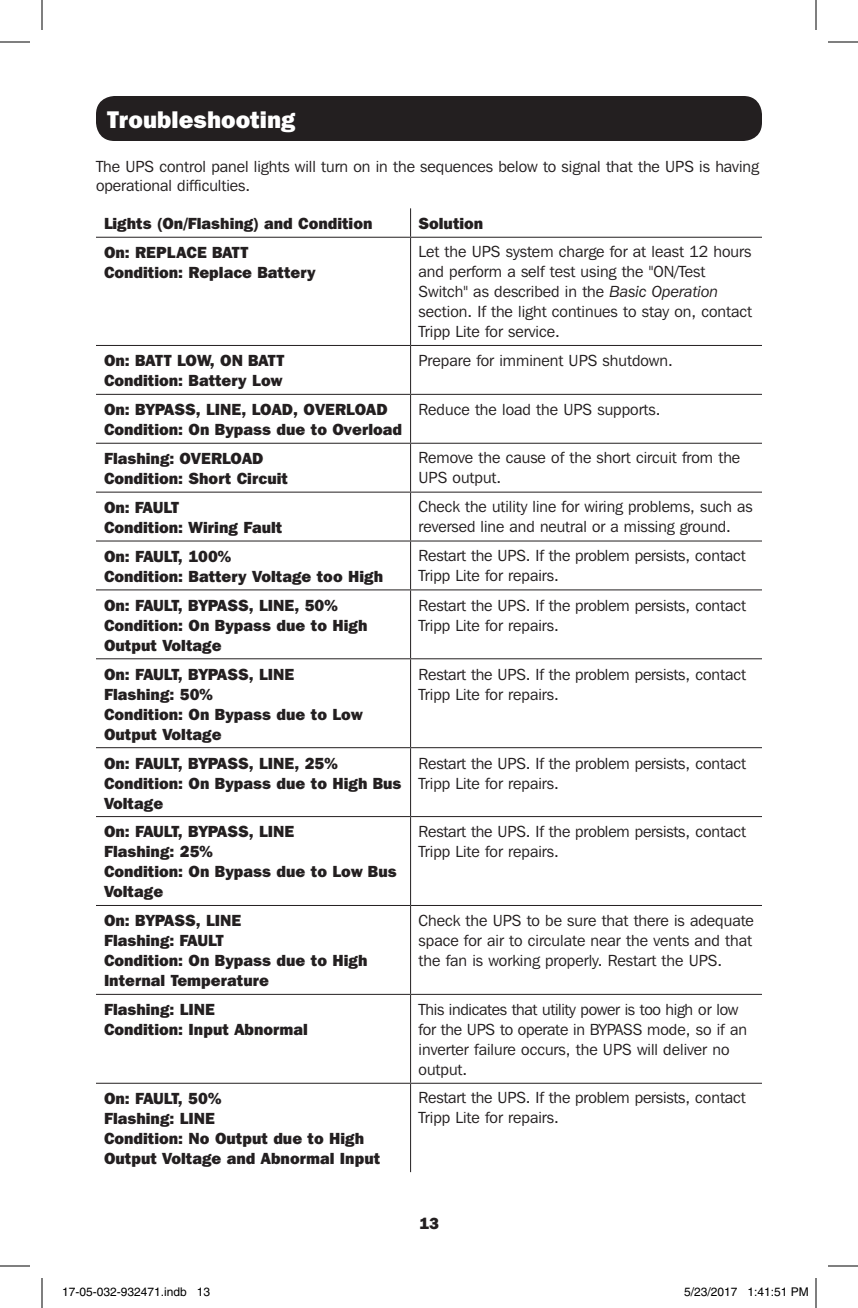
<style>
.page{position:relative;width:858px;height:1308px;background:#fff}
.page>*{position:absolute;margin:0;border:0;box-sizing:border-box;transform-origin:0 0}
.t1{font:800 24px "Franklin Gothic IT Cby BT";color:#fff}
.BODY_TEXT{font:16px/20px "Franklin Gothic IT Cby BT";color:#231f20}
.BODY_TEXT-2{font:800 16px/20px "Franklin Gothic IT Cby BT";color:#231f20}
.t2{font:12px "Helvetica";color:#000}
.s1{font-style:italic}
</style>
<div class="page">
<div style="left:96px;top:96px;width:666px;height:45px;background:#231f20;border-radius:18px"></div>
<svg style="left:410px;top:208px;width:1px;height:29px"></svg>
<hr style="left:96px;top:237px;width:315px;height:1px;background:#231f20">
<hr style="left:411px;top:237px;width:351px;height:1px;background:#231f20">
<hr style="left:410px;top:238px;width:1px;height:107px;background:#231f20">
<hr style="left:96px;top:345px;width:315px;height:1px;background:#231f20">
<hr style="left:411px;top:345px;width:351px;height:1px;background:#231f20">
<hr style="left:410px;top:346px;width:1px;height:48px;background:#231f20">
<hr style="left:96px;top:394px;width:315px;height:1px;background:#231f20">
<hr style="left:411px;top:394px;width:351px;height:1px;background:#231f20">
<hr style="left:410px;top:395px;width:1px;height:48px;background:#231f20">
<hr style="left:96px;top:443px;width:315px;height:1px;background:#231f20">
<hr style="left:411px;top:443px;width:351px;height:1px;background:#231f20">
<hr style="left:410px;top:444px;width:1px;height:48px;background:#231f20">
<hr style="left:96px;top:492px;width:315px;height:1px;background:#231f20">
<hr style="left:411px;top:492px;width:351px;height:1px;background:#231f20">
<hr style="left:410px;top:493px;width:1px;height:48px;background:#231f20">
<hr style="left:96px;top:541px;width:315px;height:1px;background:#231f20">
<hr style="left:411px;top:541px;width:351px;height:1px;background:#231f20">
<hr style="left:410px;top:542px;width:1px;height:47px;background:#231f20">
<hr style="left:96px;top:589px;width:315px;height:1px;background:#231f20">
<hr style="left:411px;top:589px;width:351px;height:1px;background:#231f20">
<hr style="left:410px;top:590px;width:1px;height:68px;background:#231f20">
<hr style="left:96px;top:658px;width:315px;height:1px;background:#231f20">
<hr style="left:411px;top:658px;width:351px;height:1px;background:#231f20">
<hr style="left:410px;top:659px;width:1px;height:88px;background:#231f20">
<hr style="left:96px;top:747px;width:315px;height:1px;background:#231f20">
<hr style="left:411px;top:747px;width:351px;height:1px;background:#231f20">
<hr style="left:410px;top:748px;width:1px;height:68px;background:#231f20">
<hr style="left:96px;top:816px;width:315px;height:1px;background:#231f20">
<hr style="left:411px;top:816px;width:351px;height:1px;background:#231f20">
<hr style="left:410px;top:817px;width:1px;height:88px;background:#231f20">
<hr style="left:96px;top:905px;width:315px;height:1px;background:#231f20">
<hr style="left:411px;top:905px;width:351px;height:1px;background:#231f20">
<hr style="left:410px;top:906px;width:1px;height:88px;background:#231f20">
<hr style="left:96px;top:994px;width:315px;height:1px;background:#231f20">
<hr style="left:411px;top:994px;width:351px;height:1px;background:#231f20">
<hr style="left:410px;top:995px;width:1px;height:88px;background:#231f20">
<hr style="left:96px;top:1083px;width:315px;height:1px;background:#231f20">
<hr style="left:411px;top:1083px;width:351px;height:1px;background:#231f20">
<hr style="left:410px;top:1084px;width:1px;height:88px;background:#231f20">
<hr style="left:0;top:42px;width:30px;height:1px;background:#000">
<hr style="left:828px;top:42px;width:30px;height:1px;background:#000">
<hr style="left:0;top:1266px;width:30px;height:1px;background:#000">
<hr style="left:828px;top:1266px;width:30px;height:1px;background:#000">
<hr style="left:42px;top:0;width:1px;height:30px;background:#000">
<hr style="left:42px;top:1278px;width:1px;height:30px;background:#000">
<hr style="left:816px;top:0;width:1px;height:30px;background:#000">
<hr style="left:816px;top:1278px;width:1px;height:30px;background:#000">
<p class="t1" style="left:107px;top:104px;width:190px">Troubleshooting</p>
<p class="BODY_TEXT" style="left:96px;top:157px;width:664px;line-height:19.2px">The UPS control panel lights will turn on in the sequences below to signal that the UPS is having operational difficulties.</p>
<p class="BODY_TEXT-2" style="left:104px;top:213px;width:270px">Lights (On/Flashing) and Condition</p>
<p class="BODY_TEXT-2" style="left:419px;top:213px;width:66px">Solution</p>
<p class="BODY_TEXT-2" style="left:104px;top:242px;width:213px">On: REPLACE BATT<br>Condition: Replace Battery</p>
<p class="BODY_TEXT" style="left:419px;top:242px;width:335px">Let the UPS system charge for at least 12 hours and perform a self test using the "ON/Test Switch" as described in the <span class="s1">Basic Operation </span>section. If the light continues to stay on, contact Tripp Lite for service.</p>
<p class="BODY_TEXT-2" style="left:104px;top:350px;width:182px">On: BATT LOW, ON BATT<br>Condition: Battery Low</p>
<p class="BODY_TEXT" style="left:419px;top:351px;width:256px">Prepare for imminent UPS shutdown.</p>
<p class="BODY_TEXT-2" style="left:104px;top:399px;width:300px">On: BYPASS, LINE, LOAD, OVERLOAD<br>Condition: On Bypass due to Overload</p>
<p class="BODY_TEXT" style="left:419px;top:399px;width:244px">Reduce the load the UPS supports.</p>
<p class="BODY_TEXT-2" style="left:104px;top:448px;width:186px">Flashing: OVERLOAD<br>Condition: Short Circuit</p>
<p class="BODY_TEXT" style="left:419px;top:448px;width:323px">Remove the cause of the short circuit from the<br>UPS output.</p>
<p class="BODY_TEXT-2" style="left:104px;top:497px;width:180px">On: FAULT<br>Condition: Wiring Fault</p>
<p class="BODY_TEXT" style="left:419px;top:497px;width:336px">Check the utility line for wiring problems, such as reversed line and neutral or a missing ground.</p>
<p class="BODY_TEXT-2" style="left:104px;top:546px;width:281px">On: FAULT, 100%<br>Condition: Battery Voltage too High</p>
<p class="BODY_TEXT" style="left:419px;top:545px;width:329px">Restart the UPS. If the problem persists, contact<br>Tripp Lite for repairs.</p>
<p class="BODY_TEXT-2" style="left:104px;top:595px;width:265px">On: FAULT, BYPASS, LINE, 50%<br>Condition: On Bypass due to High<br>Output Voltage</p>
<p class="BODY_TEXT" style="left:419px;top:595px;width:329px">Restart the UPS. If the problem persists, contact<br>Tripp Lite for repairs.</p>
<p class="BODY_TEXT-2" style="left:104px;top:664px;width:260px">On: FAULT, BYPASS, LINE<br>Flashing: 50%<br>Condition: On Bypass due to Low<br>Output Voltage</p>
<p class="BODY_TEXT" style="left:419px;top:664px;width:329px">Restart the UPS. If the problem persists, contact<br>Tripp Lite for repairs.</p>
<p class="BODY_TEXT-2" style="left:104px;top:753px;width:299px">On: FAULT, BYPASS, LINE, 25%<br>Condition: On Bypass due to High Bus<br>Voltage</p>
<p class="BODY_TEXT" style="left:419px;top:753px;width:329px">Restart the UPS. If the problem persists, contact<br>Tripp Lite for repairs.</p>
<p class="BODY_TEXT-2" style="left:104px;top:821px;width:294px">On: FAULT, BYPASS, LINE<br>Flashing: 25%<br>Condition: On Bypass due to Low Bus<br>Voltage</p>
<p class="BODY_TEXT" style="left:419px;top:822px;width:329px">Restart the UPS. If the problem persists, contact<br>Tripp Lite for repairs.</p>
<p class="BODY_TEXT-2" style="left:104px;top:910px;width:265px">On: BYPASS, LINE<br>Flashing: FAULT<br>Condition: On Bypass due to High<br>Internal Temperature</p>
<p class="BODY_TEXT" style="left:419px;top:910px;width:337px;text-align:justify">Check the UPS to be sure that there is adequate space for air to circulate near the vents and that the fan is working properly. Restart the UPS.</p>
<p class="BODY_TEXT-2" style="left:104px;top:999px;width:205px">Flashing: LINE<br>Condition: Input Abnormal</p>
<p class="BODY_TEXT" style="left:419px;top:999px;width:330px">This indicates that utility power is too high or low for the UPS to operate in BYPASS mode, so if an inverter failure occurs, the UPS will deliver no output.</p>
<p class="BODY_TEXT-2" style="left:104px;top:1088px;width:278px">On: FAULT, 50%<br>Flashing: LINE<br>Condition: No Output due to High<br>Output Voltage and Abnormal Input</p>
<p class="BODY_TEXT" style="left:419px;top:1088px;width:329px">Restart the UPS. If the problem persists, contact<br>Tripp Lite for repairs.</p>
<p class="BODY_TEXT-2" style="left:419px;top:1213px;width:21px">13</p>
<p class="t2" style="left:62px;top:1285px;width:150px">17-05-032-932471.indb 13</p>
<p class="t2" style="left:684px;top:1285px;width:126px">5/23/2017 1:41:51 PM</p>
</div>
